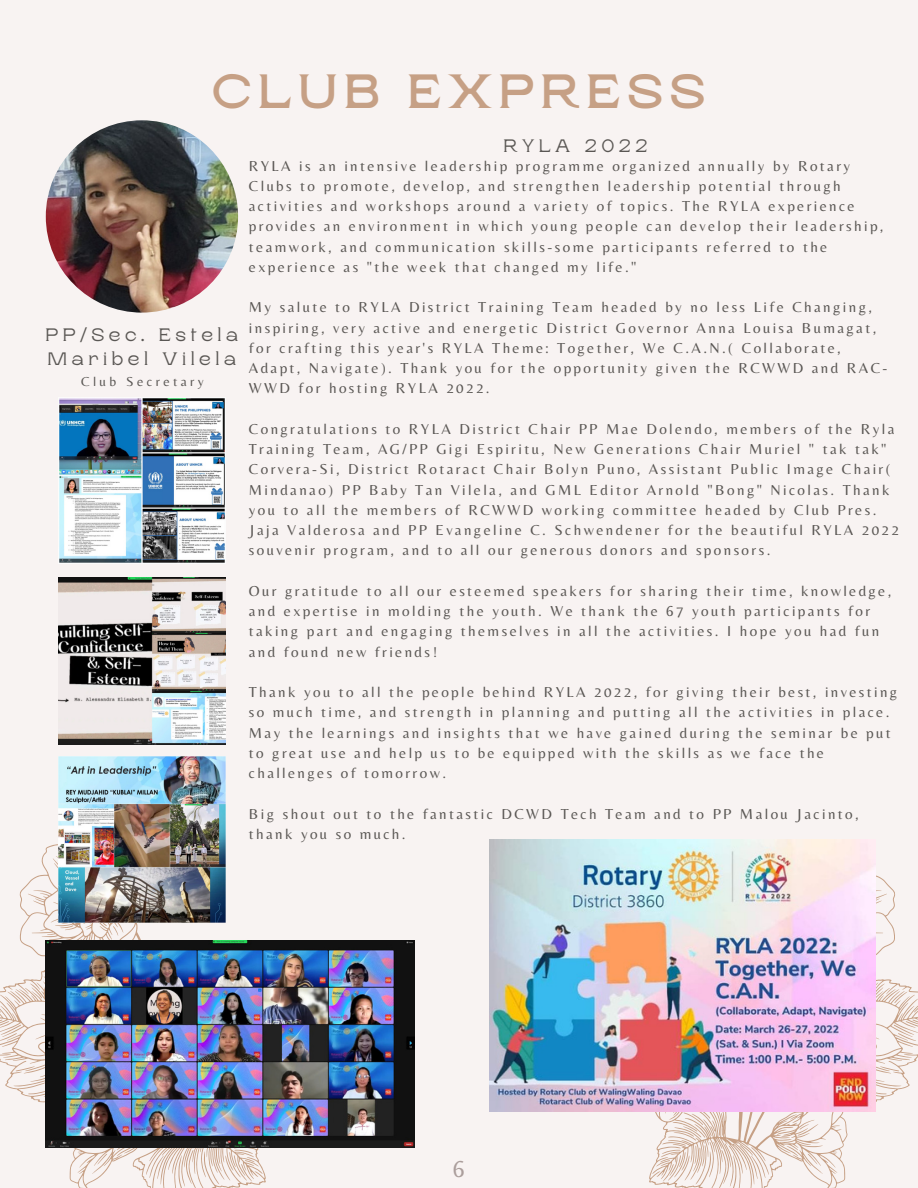
<style>
.page{position:relative;width:918px;height:1188px;background:#f8f3f2}
.page>*{position:absolute;margin:0;border:0;box-sizing:border-box;transform-origin:0 0}
.t1{font:700 48px "Rasputin";letter-spacing:.13em;color:#c6a085}
.t2{font:24px "Belleza";color:#ab9e9c}
.t3{font:18px/24.8px "Rasputin";letter-spacing:.25em;color:#5a5754}
.t4{font:15px/20.2px "Belleza";letter-spacing:.16em;color:#5a5754}
.t5{font:13.5px "Belleza";letter-spacing:.25em;color:#5a5754}
</style>
<div class="page">
<svg style="left:649px;top:870px;width:269px;height:318px"></svg>
<svg style="left:875px;top:1060px;width:27px;height:34px"></svg>
<svg style="left:875px;top:987px;width:8px;height:11px"></svg>
<svg style="left:894px;top:989px;width:24px;height:23px"></svg>
<svg style="left:894px;top:1020px;width:24px;height:21px"></svg>
<svg style="left:798px;top:1120px;width:21px;height:16px"></svg>
<svg style="left:808px;top:1154px;width:10px;height:11px"></svg>
<svg style="left:656px;top:1112px;width:113px;height:76px"></svg>
<svg style="left:0;top:840px;width:276px;height:348px"></svg>
<svg style="left:13px;top:1060px;width:33px;height:34px"></svg>
<svg style="left:0;top:1020px;width:21px;height:21px"></svg>
<svg style="left:32px;top:987px;width:10px;height:11px"></svg>
<svg style="left:0;top:989px;width:20px;height:23px"></svg>
<svg style="left:113px;top:926px;width:5px;height:10px"></svg>
<svg style="left:60px;top:923px;width:13px;height:5px"></svg>
<svg style="left:97px;top:1154px;width:10px;height:11px"></svg>
<svg style="left:146px;top:1147px;width:113px;height:41px"></svg>
<svg style="left:97px;top:923px;width:10px;height:3px"></svg>
<img style="left:46px;top:120px;width:192px;height:193px;border-radius:50%">
<img style="left:489px;top:840px;width:386px;height:272px">
<img style="left:46px;top:940px;width:369px;height:207px">
<img style="left:59px;top:398px;width:166px;height:165px">
<img style="left:59px;top:578px;width:166px;height:166px">
<img style="left:59px;top:756px;width:166px;height:167px">
<p class="t1" style="left:212px;top:65px;width:495px">CLUB EXPRESS</p>
<p class="t3" style="left:45px;top:322px;width:194px">PP/Sec. Estela<br>Maribel Vilela</p>
<p class="t5" style="left:81px;top:373px;width:124px">Club Secretary</p>
<p class="t3" style="left:504px;top:134px;width:146px">RYLA 2022</p>
<p class="t4" style="left:249px;top:155px;width:636px">RYLA is an intensive leadership programme organized annually by Rotary Clubs to promote, develop, and strengthen leadership potential through activities and workshops around a variety of topics. The RYLA experience provides an environment in which young people can develop their leadership, teamwork, and communication skills-some participants referred to the experience as "the week that changed my life."</p>
<p class="t4" style="left:249px;top:297px;width:640px">My salute to RYLA District Training Team headed by no less Life Changing, inspiring, very active and energetic District Governor Anna Louisa Bumagat, for crafting this year's RYLA Theme: Together, We C.A.N.( Collaborate, Adapt, Navigate). Thank you for the opportunity given the RCWWD and RAC-WWD for hosting RYLA 2022.</p>
<p class="t4" style="left:249px;top:418px;width:652px">Congratulations to RYLA District Chair PP Mae Dolendo, members of the Ryla Training Team, AG/PP Gigi Espiritu, New Generations Chair Muriel " tak tak" Corvera-Si, District Rotaract Chair Bolyn Puno, Assistant Public Image Chair( Mindanao) PP Baby Tan Vilela, and GML Editor Arnold "Bong" Nicolas. Thank you to all the members of RCWWD working committee headed by Club Pres.<br>Jaja Valderosa and PP Evangeline C. Schwendener for the beautiful RYLA 2022 souvenir program, and to all our generous donors and sponsors.</p>
<p class="t4" style="left:249px;top:580px;width:644px">Our gratitude to all our esteemed speakers for sharing their time, knowledge, and expertise in molding the youth. We thank the 67 youth participants for taking part and engaging themselves in all the activities. I hope you had fun and found new friends!</p>
<p class="t4" style="left:249px;top:682px;width:650px">Thank you to all the people behind RYLA 2022, for giving their best, investing so much time, and strength in planning and putting all the activities in place.</p>
<p class="t4" style="left:249px;top:722px;width:643px">May the learnings and insights that we have gained during the seminar be put to great use and help us to be equipped with the skills as we face the challenges of tomorrow.</p>
<p class="t4" style="left:249px;top:803px;width:611px">Big shout out to the fantastic DCWD Tech Team and to PP Malou Jacinto, thank you so much.</p>
<p class="t2" style="left:453px;top:1155px;width:13px">6</p>
</div>
